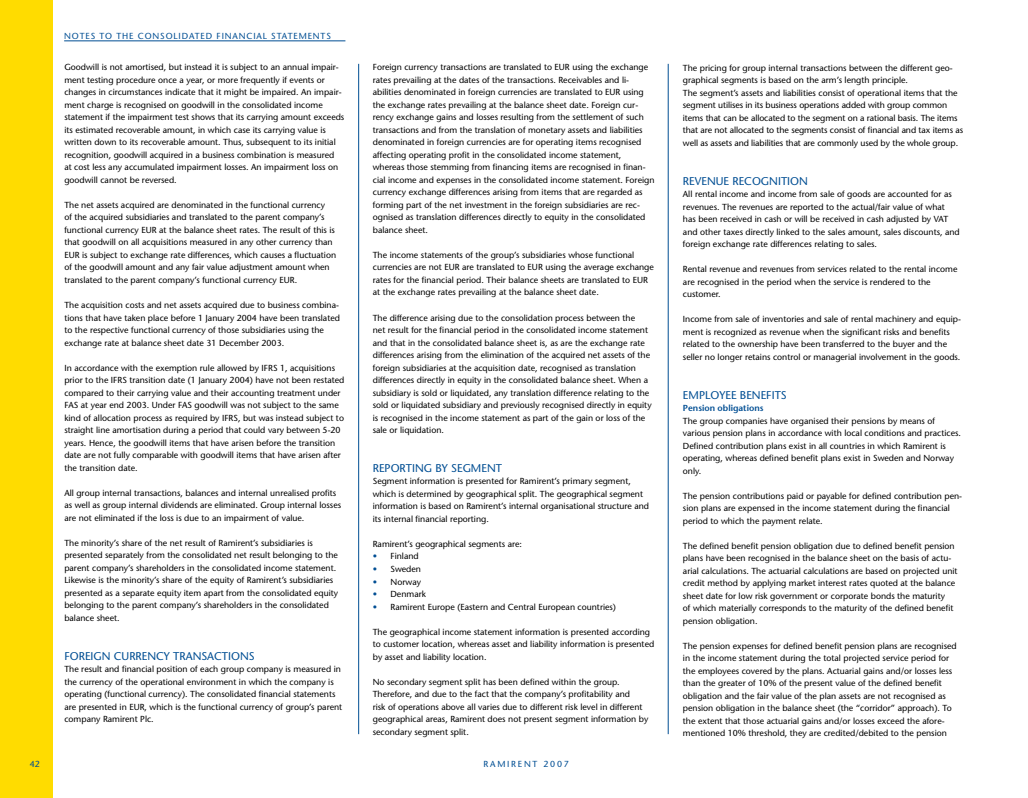
<style>
.page{position:relative;width:1028px;height:798px;background:#fff}
.page>*{position:absolute;margin:0;border:0;box-sizing:border-box;transform-origin:0 0}
.t1{font:500 11.25px "Stone Sans Std";color:#004e93}
.t2{font:500 8.75px/12.5px "Stone Sans Std";color:#000}
.t3{font:500 8.75px "Stone Sans Std";letter-spacing:.1em;color:#004e93}
.t4{font:500 8.75px "ITC Stone Sans Pro";letter-spacing:.2em;color:#004e93}
.s1{color:#004e93}
.s2{font-weight:600;color:#004e93}
</style>
<div class="page">
<div style="left:0;top:0;width:53px;height:797px;background:#ffdc00"></div>
<hr style="left:358px;top:64px;width:1px;height:669px;background:#004e93">
<hr style="left:668px;top:64px;width:1px;height:669px;background:#004e93">
<hr style="left:64px;top:41px;width:281px;height:1px;background:#004e93">
<p class="t3" style="left:64px;top:31px;width:268px">N otes to the consolidated financial statements</p>
<p class="t2" style="left:64px;top:61px;width:281px">Goodwill is not amortised, but instead it is subject to an annual impair&shy;ment testing procedure once a year, or more frequently if events or changes in circumstances indicate that it might be impaired. An impair&shy;ment charge is recognised on goodwill in the consolidated income statement if the impairment test shows that its carrying amount exceeds its estimated recoverable amount, in which case its carrying value is written down to its recoverable amount. Thus, subsequent to its initial recognition, goodwill acquired in a business combination is measured<br>at cost less any accumulated impairment losses. An impairment loss on goodwill cannot be reversed.</p>
<p class="t2" style="left:64px;top:198px;width:273px">The net assets acquired are denominated in the functional currency<br>of the acquired subsidiaries and translated to the parent company’s functional currency EU R at the balance sheet rates. The result of this is that goodwill on all acquisitions measured in any other currency than EU R is subject to exchange rate differences, which causes a fluctuation of the goodwill amount and any fair value adjustment amount when translated to the parent company’s functional currency EU R.</p>
<p class="t2" style="left:64px;top:298px;width:277px">The acquisition costs and net assets acquired due to business combina&shy;tions that have taken place before 1 January 2004 have been translated to the respective functional currency of those subsidiaries using the exchange rate at balance sheet date 31 December 2003.</p>
<p class="t2" style="left:64px;top:361px;width:281px">I n accordance with the exemption rule allowed by IF RS 1, acquisitions prior to the IF RS transition date (1 January 2004) have not been restated compared to their carrying value and their accounting treatment under FAS</p>
<p class="t2" style="left:64px;top:398px;width:281px;text-indent:130px">goodwill was not subject to the same kind of allocation process as required by IF RS, but was instead subject to straight line amortisation during a period that could vary between 5-20 years. H ence, the goodwill items that have arisen before the transition date are not fully comparable with goodwill items that have arisen after the transition date.</p>
<p class="t2" style="left:64px;top:486px;width:278px">All group internal transactions, balances and internal unrealised profits as well as group internal dividends are eliminated. Group internal losses are not eliminated if the loss is due to an impairment of value.</p>
<p class="t2" style="left:64px;top:536px;width:275px">The minority’s share of the net result of Ramirent’s subsidiaries is presented separately from the consolidated net result belonging to the parent company’s shareholders in the consolidated income statement.<br>Likewise is the minority’s share of the equity of Ramirent’s subsidiaries presented as a separate equity item apart from the consolidated equity belonging to the parent company’s shareholders in the consolidated balance sheet.</p>
<p class="t1" style="left:64px;top:648px;width:192px">Foreign currency transactions</p>
<p class="t2" style="left:64px;top:662px;width:279px">The result and financial position of each group company is measured in the currency of the operational environment in which the company is operating (functional currency). The consolidated financial statements are presented in EU R, which is the functional currency of group’s parent company Ramirent Plc.</p>
<p class="t2" style="left:81px;top:398px;width:103px">at year end 2003. Under FAS</p>
<p class="t2" style="left:373px;top:61px;width:283px">Foreign currency transactions are translated to EU R using the exchange rates prevailing at the dates of the transactions. Receivables and li&shy;abilities denominated in foreign currencies are translated to EU R using the exchange rates prevailing at the balance sheet date. Foreign cur&shy;rency exchange gains and losses resulting from the settlement of such transactions and from the translation of monetary assets and liabilities denominated in foreign currencies are for operating items recognised affecting operating profit in the consolidated income statement, whereas those stemming from financing items are recognised in finan&shy;cial income and expenses in the consolidated income statement. Foreign currency exchange differences arising from items that are regarded as forming part of the net investment in the foreign subsidiaries are rec&shy;ognised as translation differences directly to equity in the consolidated balance sheet.</p>
<p class="t2" style="left:373px;top:248px;width:283px">The income statements of the group’s subsidiaries whose functional currencies are not EU R are translated to EU R using the average exchange rates for the financial period. Their balance sheets are translated to EU R at the exchange rates prevailing at the balance sheet date.</p>
<p class="t2" style="left:373px;top:311px;width:280px">The difference arising due to the consolidation process between the<br>net result for the financial period in the consolidated income statement and that in the consolidated balance sheet is, as are the exchange rate differences arising from the elimination of the acquired net assets of the foreign subsidiaries at the acquisition date, recognised as translation differences directly in equity in the consolidated balance sheet. When a subsidiary is sold or liquidated, any translation difference relating to the sold or liquidated subsidiary and previously recognised directly in equity is recognised in the income statement as part of the gain or loss of the sale or liquidation.</p>
<p class="t1" style="left:373px;top:461px;width:131px">Reporting by segment</p>
<p class="t2" style="left:373px;top:475px;width:278px">Segment information is presented for Ramirent’s primary segment, which is determined by geographical split. The geographical segment information is based on Ramirent’s internal organisational structure and its internal financial reporting.</p>
<p class="t2" style="left:373px;top:537px;width:151px">Ramirent’s geographical segments are:</p>
<p class="t2" style="left:373px;top:550px;width:47px"><span class="s1">•</span> Finland</p>
<p class="t2" style="left:373px;top:562px;width:50px"><span class="s1">•</span> Sweden</p>
<p class="t2" style="left:373px;top:575px;width:50px"><span class="s1">•</span> N orway</p>
<p class="t2" style="left:373px;top:587px;width:55px"><span class="s1">•</span> Denmark</p>
<p class="t2" style="left:373px;top:600px;width:245px"><span class="s1">•</span> Ramirent Europe (Eastern and Central European countries)</p>
<p class="t2" style="left:373px;top:625px;width:283px">The geographical income statement information is presented according to customer location, whereas asset and liability information is presented by asset and liability location.</p>
<p class="t2" style="left:373px;top:675px;width:277px">No secondary segment split has been defined within the group.<br>Therefore, and due to the fact that the company’s profitability and<br>risk of operations above all varies due to different risk level in different geographical areas, Ramirent does not present segment information by secondary segment split.</p>
<p class="t4" style="left:30px;top:758px;width:12px">42</p>
<p class="t4" style="left:483px;top:758px;width:87px">RAMIRENT 2007</p>
<p class="t2" style="left:683px;top:61px;width:282px">The pricing for group internal transactions between the different geo&shy;graphical segments is based on the arm’s length principle.<br>The segment’s assets and liabilities consist of operational items that the segment utilises in its business operations added with group common items that can be allocated to the segment on a rational basis. The items that are not allocated to the segments consist of financial and tax items as well as assets and liabilities that are commonly used by the whole group.</p>
<p class="t1" style="left:683px;top:174px;width:127px">Revenue recognition</p>
<p class="t2" style="left:683px;top:188px;width:278px">All rental income and income from sale of goods are accounted for as revenues. The revenues are reported to the actual/fair value of what has been received in cash or will be received in cash adjusted by VAT and other taxes directly linked to the sales amount, sales discounts, and foreign exchange rate differences relating to sales.</p>
<p class="t2" style="left:683px;top:263px;width:276px">Rental revenue and revenues from services related to the rental income are recognised in the period when the service is rendered to the customer.</p>
<p class="t2" style="left:683px;top:313px;width:279px">I ncome from sale of inventories and sale of rental machinery and equip&shy;ment is recognized as revenue when the significant risks and benefits related to the ownership have been transferred to the buyer and the seller no longer retains control or managerial involvement in the goods.</p>
<p class="t1" style="left:683px;top:388px;width:105px">Employee benefits</p>
<p class="t2" style="left:683px;top:401px;width:280px"><span class="s2">Pension obligations<br></span>The group companies have organised their pensions by means of various pension plans in accordance with local conditions and practices.<br>Defined contribution plans exist in all countries in which Ramirent is operating, whereas defined benefit plans exist in Sweden and N orway only.</p>
<p class="t2" style="left:683px;top:489px;width:281px">The pension contributions paid or payable for defined contribution pen&shy;sion plans are expensed in the income statement during the financial period to which the payment relate.</p>
<p class="t2" style="left:683px;top:539px;width:276px">The defined benefit pension obligation due to defined benefit pension plans have been recognised in the balance sheet on the basis of actu&shy;arial calculations. The actuarial calculations are based on projected unit credit method by applying market interest rates quoted at the balance sheet date for low risk government or corporate bonds the maturity<br>of which materially corresponds to the maturity of the defined benefit pension obligation.</p>
<p class="t2" style="left:683px;top:639px;width:275px">The pension expenses for defined benefit pension plans are recognised in the income statement during the total projected service period for the employees covered by the plans. Actuarial gains and/or losses less than the greater of 10% of the present value of the defined benefit obligation and the fair value of the plan assets are not recognised as pension obligation in the balance sheet (the “corridor” approach). To the extent that those actuarial gains and/or losses exceed the afore&shy;mentioned 10% threshold, they are credited/debited to the pension</p>
</div>
